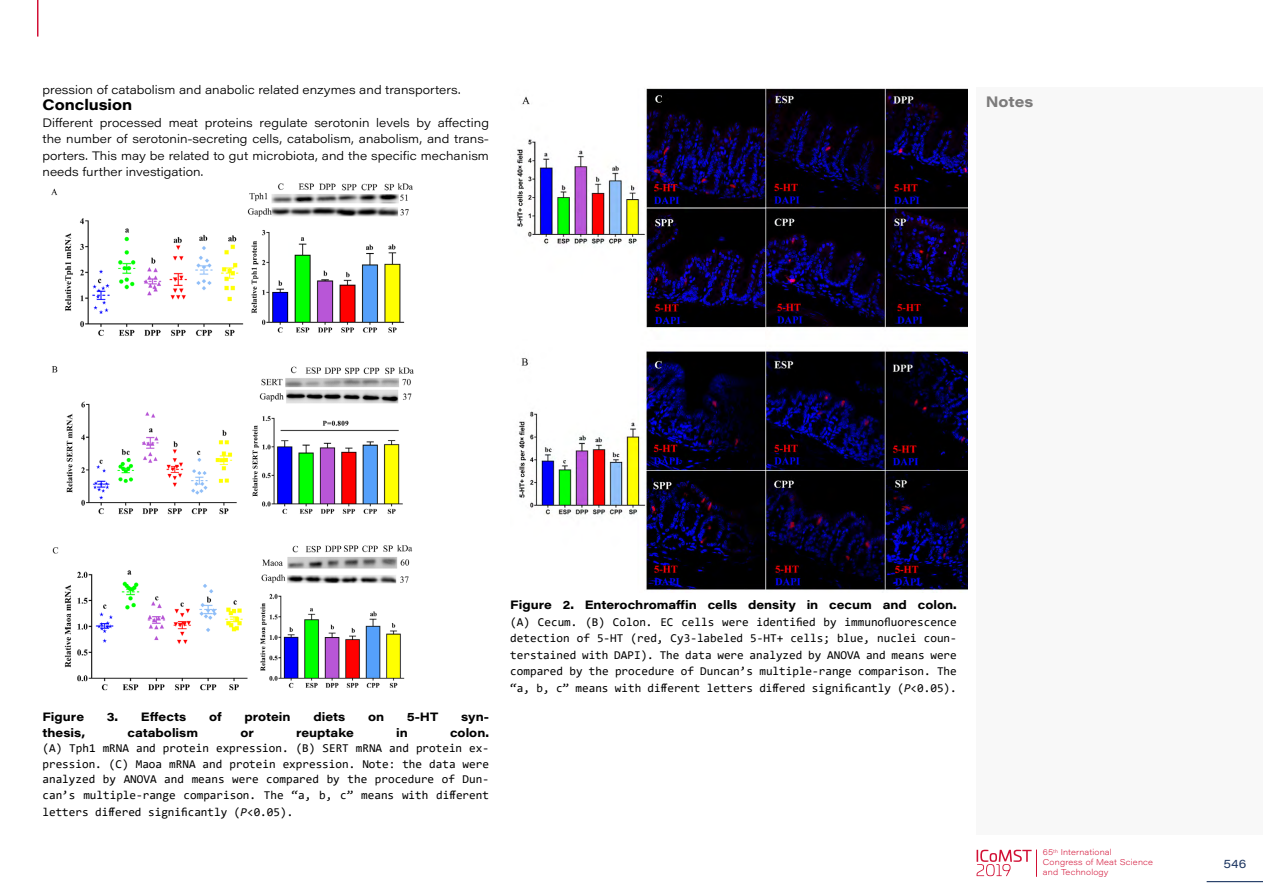
<style>
.page{position:relative;width:1263px;height:893px;background:#fff}
.page>*{position:absolute;margin:0;border:0;box-sizing:border-box;transform-origin:0 0}
.t1{font:700 15px "Acumin Pro Wide";color:#000}
.t2{font:700 15px "Acumin Pro Wide";letter-spacing:-.005em;color:#7c7b7b}
.t3{font:12px/15.9px "Consolas";color:#000;text-align:justify}
.t4{font:300 12px/16.5px "Acumin Pro Wide";color:#000;text-align:justify}
.t5{font:700 12px "Acumin Pro Wide";color:#000}
.t6{font:12px "Acumin Pro Wide";color:#1d3661}
.t7{font:200 8.25px/9.9px "Acumin Pro Wide";letter-spacing:.02em;color:#d21035}
.s1{font-style:italic}
</style>
<div class="page">
<svg style="left:976px;top:850px;width:61px;height:26px"></svg>
<hr style="left:1206px;top:881px;width:57px;height:1px;background:#1d3661">
<hr style="left:37px;top:0;width:1px;height:37px;background:#d21035">
<div style="left:976px;top:87px;width:287px;height:747px;background:#f8f8f8"></div>
<img style="left:51px;top:183px;width:363px;height:508px">
<img style="left:517px;top:88px;width:450px;height:505px">
<p class="t4" style="left:43px;top:81px;width:419px">pression of catabolism and anabolic related enzymes and transporters.</p>
<p class="t1" style="left:43px;top:94px;width:91px">Conclusion</p>
<p class="t4" style="left:43px;top:114px;width:448px">Different processed meat proteins regulate serotonin levels by affecting the number of serotonin-secreting cells, catabolism, anabolism, and trans&shy;porters. This may be related to gut microbiota, and the specific mechanism needs further investigation.</p>
<p class="t2" style="left:986px;top:91px;width:49px">Notes</p>
<p class="t5" style="left:43px;top:708px;width:43px">Figure</p>
<p class="t5" style="left:107px;top:708px;width:81px">3. Effects</p>
<p class="t5" style="left:209px;top:708px;width:14px">of</p>
<p class="t5" style="left:244px;top:708px;width:48px">protein</p>
<p class="t5" style="left:313px;top:708px;width:33px">diets</p>
<p class="t5" style="left:368px;top:708px;width:18px">on</p>
<p class="t5" style="left:407px;top:708px;width:33px">5-HT</p>
<p class="t5" style="left:461px;top:708px;width:29px">syn-</p>
<p class="t5" style="left:43px;top:724px;width:44px">thesis,</p>
<p class="t5" style="left:127px;top:724px;width:72px">catabolism</p>
<p class="t5" style="left:240px;top:724px;width:15px">or</p>
<p class="t5" style="left:296px;top:724px;width:59px">reuptake</p>
<p class="t5" style="left:396px;top:724px;width:13px">in</p>
<p class="t5" style="left:450px;top:724px;width:40px">colon.</p>
<p class="t3" style="left:43px;top:740px;width:448px">(A) Tph1 mRNA and protein expression. (B) SERT mRNA and protein ex&shy;pression. (C) Maoa mRNA and protein expression. Note: the data were analyzed by ANOVA and means were compared by the procedure of Dun&shy;can’s multiple-range comparison. The “a, b, c” means with different letters differed significantly (<span class="s1">P</span>&lt;0.05).</p>
<p class="t5" style="left:510px;top:596px;width:448px">Figure 2. Enterochromaffin cells density in cecum and colon.</p>
<p class="t3" style="left:510px;top:613px;width:448px;line-height:16.5px">(A) Cecum. (B) Colon. EC cells were identified by immunofluorescence detection of 5-HT (red, Cy3-labeled 5-HT+ cells; blue, nuclei coun&shy;terstained with DAPI). The data were analyzed by ANOVA and means were compared by the procedure of Duncan’s multiple-range comparison. The “a, b, c” means with different letters differed significantly (<span class="s1">P</span>&lt;0.05).</p>
<p class="t7" style="left:1043px;top:847px;width:112px">65<sup>th</sup> International<br>Congress of Meat Science and Technology</p>
<p class="t6" style="left:1223px;top:855px;width:24px">546</p>
</div>
